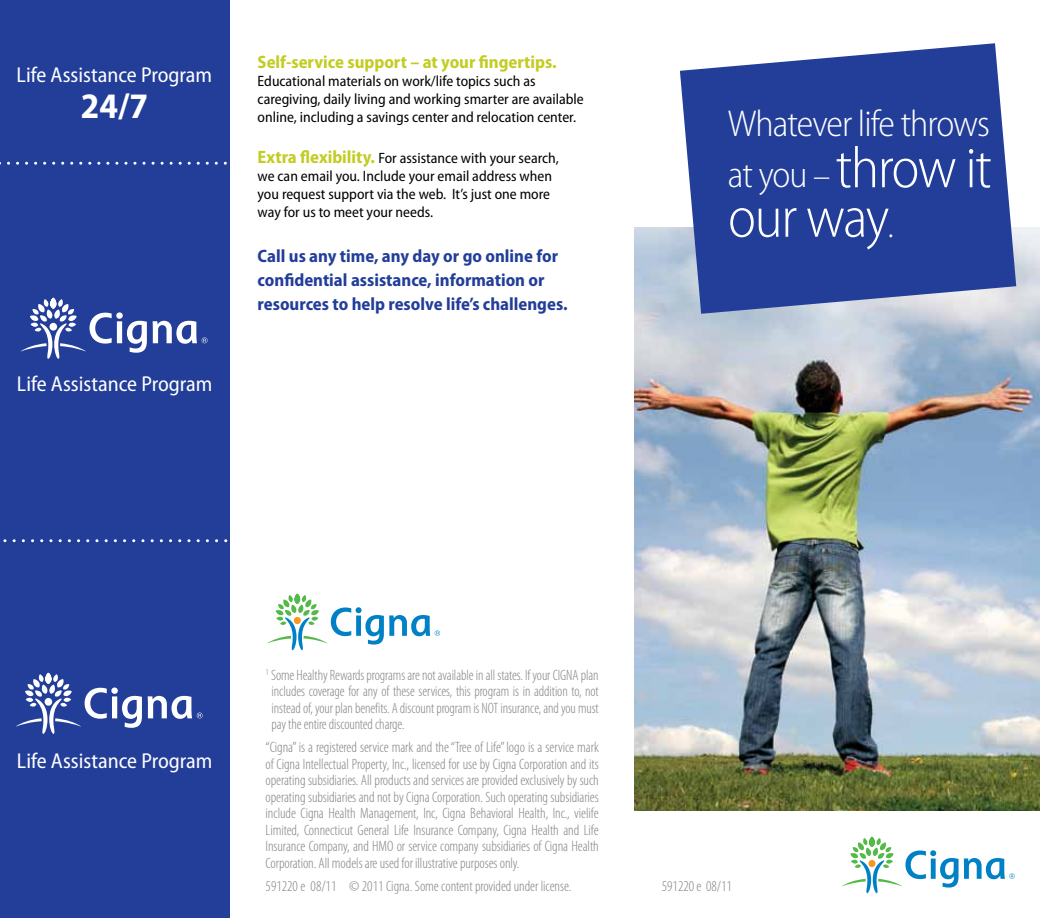
<style>
.page{position:relative;width:1040px;height:918px;background:#fff}
.page>*{position:absolute;margin:0;border:0;box-sizing:border-box;transform-origin:0 0}
.t1{font:300 semi-condensed 58.5px/49.5px "Myriad Pro";letter-spacing:-.025em;color:#fff}
.t2{font:300 semi-condensed 37.5px "Myriad Pro";letter-spacing:-.025em;color:#fff}
.t3{font:700 semi-condensed 36px "Myriad Pro";color:#fff}
.t4{font:semi-condensed 21.6px "Myriad Pro";color:#fff}
.t5{font:700 semi-condensed 18px/24px "Myriad Pro";color:#233e99}
.t6{font:700 semi-condensed 18px "Myriad Pro";color:#c2cd23}
.t7{font:300 condensed 15px/16.5px "Myriad Pro";letter-spacing:-.005em;color:#808285;text-align:justify}
.t8{font:semi-condensed 15px/18px "Myriad Pro";color:#000}
.s1{font-weight:700;font-size:18px;color:#c2cd23}
.s2{font-size:37.5px}
.s3{font-size:34.5px}
</style>
<div class="page">
<img style="left:634px;top:227px;width:406px;height:584px">
<div style="left:0;top:0;width:230px;height:918px;background:#233e99"></div>
<svg style="left:0;top:162px;width:227px;height:3px"></svg>
<svg style="left:3px;top:539px;width:225px;height:3px"></svg>
<svg style="left:680px;top:43px;width:336px;height:271px;background:#4158a6"></svg>
<svg style="left:842px;top:837px;width:172px;height:56px"></svg>
<svg style="left:267px;top:594px;width:173px;height:56px"></svg>
<svg style="left:21px;top:298px;width:186px;height:61px"></svg>
<svg style="left:16px;top:673px;width:187px;height:61px"></svg>
<h3 class="t4" style="left:17px;top:63px;width:197px">Life Assistance Program</h3>
<h3 class="t3" style="left:81px;top:86px;width:69px">24/7</h3>
<h3 class="t4" style="left:17px;top:373px;width:197px">Life Assistance Program</h3>
<p class="t6" style="left:258px;top:51px;width:300px">Self-service support – at your fingertips.</p>
<p class="t8" style="left:258px;top:72px;width:328px">Educational materials on work/life topics such as caregiving, daily living and working smarter are available online, including a savings center and relocation center.</p>
<p class="t8" style="left:258px;top:150px;width:303px"><span class="s1">Extra flexibility.</span> For assistance with your search, we can email you. Include your email address when you request support via the web. It’s just one more way for us to meet your needs.</p>
<p class="t5" style="left:258px;top:244px;width:311px">Call us any time, any day or go online for confidential assistance, information or resources to help resolve life’s challenges.</p>
<h2 class="t2" style="left:728px;top:103px;width:263px">Whatever life throws</h2>
<h1 class="t1" style="left:728px;top:144px;width:265px"><span class="s2">at you</span> <span class="s3">–</span> throw it our way<span class="s3">.</span></h1>
<h3 class="t4" style="left:17px;top:749px;width:197px">Life Assistance Program</h3>
<p class="t7" style="left:272px;top:667px;width:329px;text-indent:-6px"><sup>1</sup> Some Healthy Rewards programs are not available in all states. If your CIGNA plan includes coverage for any of these services, this program is in addition to, not instead of, your plan benefits. A discount program is NOT insurance, and you must pay the entire discounted charge.</p>
<p class="t7" style="left:266px;top:739px;width:335px">“Cigna” is a registered service mark and the “Tree of Life” logo is a service mark of Cigna Intellectual Property, Inc., licensed for use by Cigna Corporation and its operating subsidiaries. All products and services are provided exclusively by such operating subsidiaries and not by Cigna Corporation. Such operating subsidiaries include Cigna Health Management, Inc, Cigna Behavioral Health, Inc., vielife Limited, Connecticut General Life Insurance Company, Cigna Health and Life Insurance Company, and HMO or service company subsidiaries of Cigna Health Corporation. All models are used for illustrative purposes only.</p>
<p class="t7" style="left:266px;top:878px;width:307px">591220 e 08/11 © 2011 Cigna. Some content provided under license.</p>
<p class="t7" style="left:662px;top:878px;width:72px">591220 e 08/11</p>
</div>
